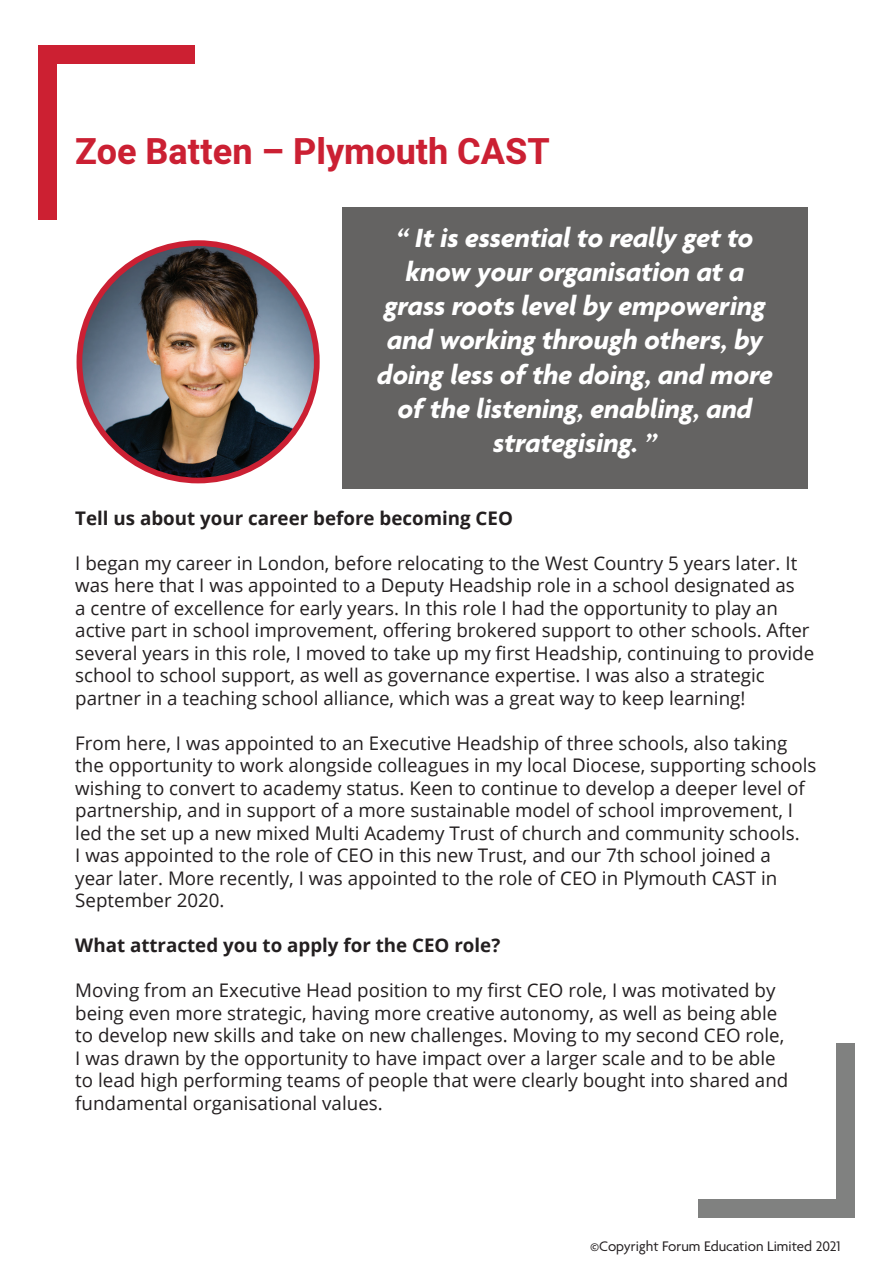
<style>
.page{position:relative;width:893px;height:1263px;background:#fff}
.page>*{position:absolute;margin:0;border:0;box-sizing:border-box;transform-origin:0 0}
.t1{font:700 36px "Heebo";color:#cb2033}
.t2{font:italic 700 28.5px/34.2px "Agenda";color:#fff;text-align:center}
.t3{font:18.75px/22.5px "Open Sans";color:#231f20}
.t4{font:700 18.75px "Open Sans";color:#231f20}
.t5{font:15px "Agenda";color:#231f20}
</style>
<div class="page">
<div style="left:38px;top:46px;width:156px;height:18px;background:#cc2032"></div>
<div style="left:38px;top:64px;width:18px;height:156px;background:#cc2032"></div>
<div style="left:698px;top:1199px;width:156px;height:18px;background:#808180"></div>
<div style="left:836px;top:1043px;width:18px;height:156px;background:#808180"></div>
<img style="left:79px;top:243px;width:238px;height:237px;border-radius:119px">
<div style="left:77px;top:240px;width:243px;height:243px;border:6px solid #cb2033;border-radius:50%"></div>
<div style="left:342px;top:208px;width:466px;height:281px;background:#646362"></div>
<h1 class="t1" style="left:75px;top:126px;width:476px">Zoe Batten – Plymouth CAST</h1>
<h2 class="t2" style="left:377px;top:222px;width:397px">“ It is essential to really get to know your organisation at a grass roots level by empowering and working through others, by doing less of the doing, and more of the listening, enabling, and strategising. ”</h2>
<p class="t4" style="left:75px;top:505px;width:439px">Tell us about your career before becoming CEO</p>
<p class="t3" style="left:75px;top:551px;width:740px">I began my career in London, before relocating to the West Country 5 years later. It was here that I was appointed to a Deputy Headship role in a school designated as<br>a centre of excellence for early years. In this role I had the opportunity to play an active part in school improvement, offering brokered support to other schools. After several years in this role, I moved to take up my first Headship, continuing to provide school to school support, as well as governance expertise. I was also a strategic partner in a teaching school alliance, which was a great way to keep learning!</p>
<p class="t3" style="left:75px;top:731px;width:743px">From here, I was appointed to an Executive Headship of three schools, also taking the opportunity to work alongside colleagues in my local Diocese, supporting schools wishing to convert to academy status. Keen to continue to develop a deeper level of partnership, and in support of a more sustainable model of school improvement, I led the set up a new mixed Multi Academy Trust of church and community schools.<br>I was appointed to the role of CEO in this new Trust, and our 7th school joined a<br>year later. More recently, I was appointed to the role of CEO in Plymouth CAST in September 2020.</p>
<p class="t4" style="left:75px;top:932px;width:427px">What attracted you to apply for the CEO role?</p>
<p class="t3" style="left:75px;top:979px;width:715px">Moving from an Executive Head position to my first CEO role, I was motivated by being even more strategic, having more creative autonomy, as well as being able to develop new skills and take on new challenges. Moving to my second CEO role, I was drawn by the opportunity to have impact over a larger scale and to be able to lead high performing teams of people that were clearly bought into shared and fundamental organisational values.</p>
<p class="t5" style="left:590px;top:1238px;width:252px">©Copyright Forum Education Limited 2021</p>
</div>
